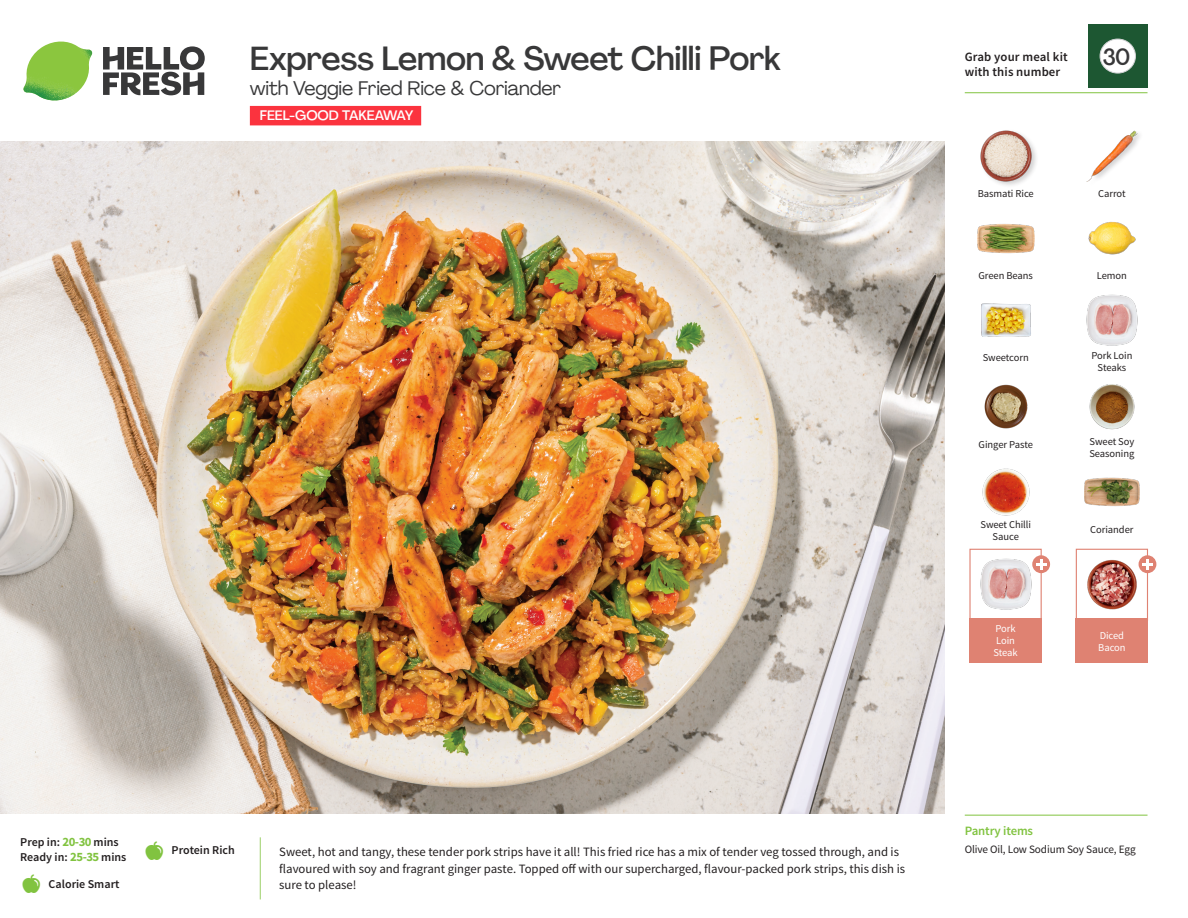
<style>
.page{position:relative;width:1188px;height:918px;background:#fff}
.page>*{position:absolute;margin:0;border:0;box-sizing:border-box;transform-origin:0 0}
._15_Titel_UK{font:500 33px "Agrandir";letter-spacing:-.01em;color:#383839}
._002_Label_Nr{font:500 22.8px "Agrandir";color:#383839;scale:.94 1}
._15_Titel_UK-2{font:19.5px "Agrandir";letter-spacing:-.01em;color:#383839}
.t1{font:500 13.5px "Agrandir";color:#fff}
.Step_6_Text_AU{font:12.75px/16.5px "Source Sans Pro";color:#231f20}
.t2{font:600 12.75px/15px "Source Sans Pro";letter-spacing:.01em;color:#231f20}
._04_Headers_Front{font:600 12.75px "Source Sans Pro";letter-spacing:-.01em;color:#81c340}
._04_Intro{font:600 12px "Source Sans Pro";color:#231f20}
._05_Pantry{font:11.25px "Source Sans Pro";letter-spacing:-.01em;color:#231f20}
._18_FRONT_ingredients{font:10.5px/12px "Source Sans Pro";letter-spacing:-.005em;color:#231f20;text-align:center}
._18_FRONT_ingredients-2{font:10.5px/12px "Source Sans Pro";letter-spacing:-.005em;color:#fff}
.s1{font-weight:700;font-size:12.75px;color:#81c340}
</style>
<div class="page">
<svg style="left:103px;top:46px;width:102px;height:49px"></svg>
<img style="left:23px;top:42px;width:69px;height:59px">
<img style="left:0;top:142px;width:945px;height:672px">
<div style="left:1076px;top:549px;width:72px;height:72px;border:1px solid #df8272"></div>
<div style="left:1076px;top:619px;width:72px;height:44px;background:#df8272"></div>
<div style="left:969px;top:619px;width:73px;height:44px;background:#df8272"></div>
<div style="left:969px;top:549px;width:73px;height:72px;border:1px solid #df8272"></div>
<img style="left:980px;top:558px;width:54px;height:52px">
<div style="left:1032px;top:555px;width:18px;height:18px;background:#df8272;border-radius:50%"></div>
<svg style="left:1036px;top:559px;width:10px;height:11px"></svg>
<img style="left:1086px;top:294px;width:52px;height:52px">
<img style="left:1089px;top:384px;width:46px;height:46px">
<img style="left:984px;top:384px;width:44px;height:45px">
<img style="left:982px;top:468px;width:48px;height:48px">
<img style="left:1087px;top:558px;width:54px;height:52px">
<img style="left:981px;top:303px;width:50px;height:34px">
<img style="left:977px;top:224px;width:57px;height:30px">
<img style="left:1088px;top:221px;width:48px;height:34px">
<div style="left:979px;top:129px;width:60px;height:59px;background:#231f20;opacity:.2"></div>
<img style="left:979px;top:129px;width:55px;height:56px">
<img style="left:1086px;top:130px;width:54px;height:52px">
<img style="left:1084px;top:477px;width:56px;height:30px">
<div style="left:250px;top:106px;width:171px;height:19px;background:#fb333e"></div>
<div style="left:1139px;top:555px;width:17px;height:18px;background:#df8272;border-radius:50%"></div>
<svg style="left:1142px;top:559px;width:11px;height:11px"></svg>
<hr style="left:965px;top:815px;width:183px;height:1px;background:#81c340">
<hr style="left:965px;top:92px;width:183px;height:1px;background:#81c340">
<div style="left:1088px;top:24px;width:60px;height:64px;background:#1d5732"></div>
<div style="left:1100px;top:39px;width:35px;height:34px;background:#fff;border-radius:50%"></div>
<div style="left:1100px;top:39px;width:36px;height:34px;border:1px solid #d1d2d4;border-radius:50%"></div>
<p class="_15_Titel_UK" style="left:250px;top:38px;width:533px">Express Lemon &amp; Sweet Chilli Pork</p>
<p class="_15_Titel_UK-2" style="left:250px;top:76px;width:313px">with Veggie Fried Rice &amp; Coriander</p>
<p class="t1" style="left:260px;top:107px;width:155px">FEEL-GOOD TAKEAWAY</p>
<p class="t2" style="left:965px;top:50px;width:104px">Grab your meal kit with this number</p>
<p class="_002_Label_Nr" style="left:1103px;top:43px;width:31px">30</p>
<p class="_18_FRONT_ingredients" style="left:978px;top:188px;width:58px">Basmati Rice</p>
<p class="_18_FRONT_ingredients" style="left:1098px;top:188px;width:29px">Carrot</p>
<p class="_18_FRONT_ingredients" style="left:979px;top:270px;width:56px">Green Beans</p>
<p class="_18_FRONT_ingredients" style="left:1097px;top:270px;width:32px">Lemon</p>
<p class="_18_FRONT_ingredients" style="left:983px;top:352px;width:48px">Sweetcorn</p>
<p class="_18_FRONT_ingredients" style="left:1091px;top:350px;width:42px">Pork Loin<br>Steaks</p>
<p class="_18_FRONT_ingredients" style="left:979px;top:438px;width:56px">Ginger Paste</p>
<p class="_18_FRONT_ingredients" style="left:1089px;top:436px;width:47px;text-align:left">Sweet Soy<br>Seasoning</p>
<p class="_18_FRONT_ingredients" style="left:980px;top:519px;width:52px">Sweet Chilli<br>Sauce</p>
<p class="_18_FRONT_ingredients" style="left:1090px;top:524px;width:45px">Coriander</p>
<p class="_18_FRONT_ingredients-2" style="left:993px;top:623px;width:26px">Pork<br>Loin<br>Steak</p>
<p class="_18_FRONT_ingredients-2" style="left:1098px;top:629px;width:29px">Diced<br>Bacon</p>
<p class="_04_Intro" style="left:20px;top:835px;width:100px">Prep in: <span class="s1">20-30</span> mins</p>
<p class="_04_Intro" style="left:20px;top:850px;width:108px">Ready in: <span class="s1">25-35</span> mins</p>
<p class="_04_Intro" style="left:49px;top:876px;width:72px">Calorie Smart</p>
<p class="_04_Intro" style="left:172px;top:843px;width:65px">Protein Rich</p>
<p class="Step_6_Text_AU" style="left:279px;top:844px;width:627px">Sweet, hot and tangy, these tender pork strips have it all! This fried rice has a mix of tender veg tossed through, and is flavoured with soy and fragrant ginger paste. Topped off with our supercharged, flavour-packed pork strips, this dish is sure to please!</p>
<p class="_04_Headers_Front" style="left:965px;top:822px;width:70px">Pantry items</p>
<p class="_05_Pantry" style="left:965px;top:842px;width:172px">Olive Oil, Low Sodium Soy Sauce, Egg</p>
</div>
